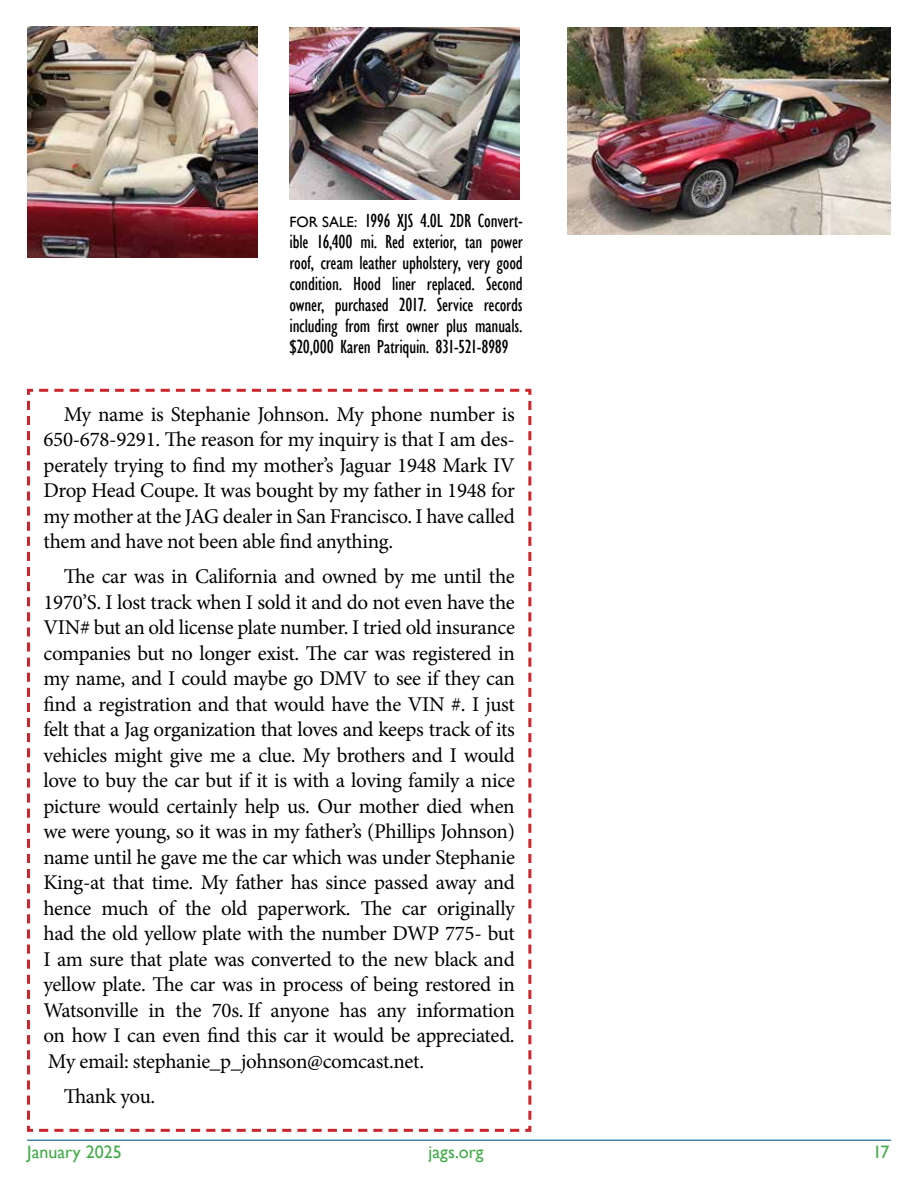
<style>
.page{position:relative;width:918px;height:1188px;background:#fff}
.page>*{position:absolute;margin:0;border:0;box-sizing:border-box;transform-origin:0 0}
.t1{font:21px/25.5px "Minion Pro";letter-spacing:-.02em;color:#000;text-align:justify}
.t2{font:condensed 19.5px/21px "Gill Sans";letter-spacing:-.01em;color:#000;text-align:justify}
.t3{font:18px "Gill Sans";letter-spacing:.005em;color:#41ad49}
.s1{font-stretch:normal;font-size:15px}
</style>
<div class="page">
<hr style="left:27px;top:1140px;width:864px;height:1px;background:#006391">
<img style="left:567px;top:27px;width:324px;height:207px">
<img style="left:27px;top:27px;width:230px;height:230px">
<img style="left:289px;top:27px;width:231px;height:173px">
<svg style="left:27px;top:388px;width:505px;height:744px"></svg>
<p class="t2" style="left:289px;top:211px;width:235px"><span class="s1">FOR SALE:</span> 1996 XJS 4.0L 2DR Convert&shy;ible 16,400 mi. Red exterior, tan power roof, cream leather upholstery, very good condition. Hood liner replaced. Second owner, purchased 2017. Service records including from first owner plus manuals. $20,000 Karen Patriquin. 831-521-8989</p>
<p class="t1" style="left:44px;top:401px;width:473px;text-indent:20px">My name is Stephanie Johnson. My phone number is 650-678-9291. The reason for my inquiry is that I am des&shy;perately trying to find my mother’s Jaguar 1948 Mark IV Drop Head Coupe. It was bought by my father in 1948 for my mother at the JAG dealer in San Francisco. I have called them and have not been able find anything.</p>
<p class="t1" style="left:44px;top:564px;width:473px;text-indent:20px">The car was in California and owned by me until the 1970’S. I lost track when I sold it and do not even have the VIN# but an old license plate number. I tried old insurance companies but no longer exist. The car was registered in my name, and I could maybe go DMV to see if they can find a registration and that would have the VIN #. I just felt that a Jag organization that loves and keeps track of its vehicles might give me a clue. My brothers and I would love to buy the car but if it is with a loving family a nice picture would certainly help us. Our mother died when we were young, so it was in my father’s (Phillips Johnson) name until he gave me the car which was under Stephanie King-at that time. My father has since passed away and hence much of the old paperwork. The car originally had the old yellow plate with the number DWP 775- but I am sure that plate was converted to the new black and yellow plate. The car was in process of being restored in Watsonville in the 70s. If anyone has any information on how I can even find this car it would be appreciated.<br>My email: stephanie_p_johnson@comcast.net.</p>
<p class="t1" style="left:64px;top:1084px;width:93px">Thank you.</p>
<p class="t3" style="left:27px;top:1141px;width:96px">January 2025</p>
<p class="t3" style="left:428px;top:1141px;width:57px">jags.org</p>
<p class="t3" style="left:873px;top:1141px;width:18px">17</p>
</div>
